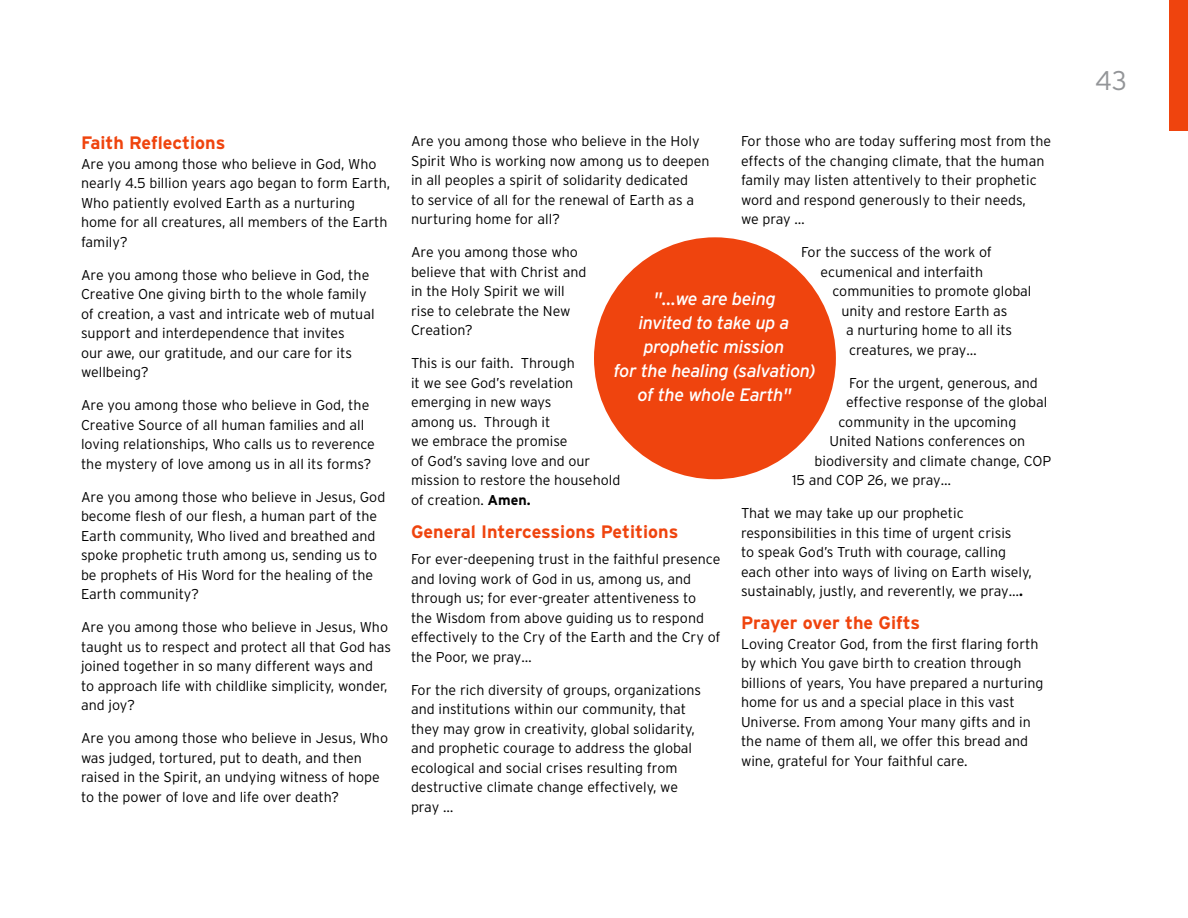
<style>
.page{position:relative;width:1188px;height:918px;background:#fff}
.page>*{position:absolute;margin:0;border:0;box-sizing:border-box;transform-origin:0 0}
.t1{font:300 27px "Interstate";color:#939598}
.t2{font:italic 18px/24px "Interstate";letter-spacing:-.02em;color:#fff;text-align:center}
.t3{font:700 18px "Interstate";color:#ef440e}
.t4{font:300 14.25px/19.5px "Interstate";color:#000}
.s1{font-weight:700}
</style>
<div class="page">
<div style="left:1169px;top:0;width:19px;height:131px;background:#ef440e"></div>
<div style="left:594px;top:237px;width:242px;height:242px;background:#ef440e;border-radius:50%"></div>
<p class="t3" style="left:81px;top:133px;width:146px">Faith Reflections</p>
<p class="t4" style="left:81px;top:154px;width:311px">Are you among those who believe in God, Who nearly 4.5 billion years ago began to form Earth, Who patiently evolved Earth as a nurturing home for all creatures, all members of the Earth family?</p>
<p class="t4" style="left:81px;top:265px;width:295px">Are you among those who believe in God, the Creative One giving birth to the whole family of creation, a vast and intricate web of mutual support and interdependence that invites<br>our awe, our gratitude, and our care for its wellbeing?</p>
<p class="t4" style="left:81px;top:395px;width:295px">Are you among those who believe in God, the Creative Source of all human families and all loving relationships, Who calls us to reverence the mystery of love among us in all its forms?</p>
<p class="t4" style="left:81px;top:487px;width:306px">Are you among those who believe in Jesus, God become flesh of our flesh, a human part of the Earth community, Who lived and breathed and spoke prophetic truth among us, sending us to be prophets of His Word for the healing of the Earth community?</p>
<p class="t4" style="left:81px;top:617px;width:312px">Are you among those who believe in Jesus, Who taught us to respect and protect all that God has joined together in so many different ways and<br>to approach life with childlike simplicity, wonder, and joy?</p>
<p class="t4" style="left:81px;top:728px;width:309px">Are you among those who believe in Jesus, Who was judged, tortured, put to death, and then raised in the Spirit, an undying witness of hope to the power of love and life over death?</p>
<p class="t4" style="left:411px;top:131px;width:300px">Are you among those who believe in the Holy Spirit Who is working now among us to deepen in all peoples a spirit of solidarity dedicated<br>to service of all for the renewal of Earth as a nurturing home for all?</p>
<p class="t4" style="left:411px;top:242px;width:177px">Are you among those who believe that with Christ and in the Holy Spirit we will rise to celebrate the New<br>Creation?</p>
<p class="t4" style="left:411px;top:353px;width:211px">This is our faith. Through<br>it we see God’s revelation emerging in new ways<br>among us. Through it<br>we embrace the promise<br>of God’s saving love and our mission to restore the household of creation. <span class="s1">Amen.</span></p>
<p class="t3" style="left:411px;top:522px;width:269px">General Intercessions Petitions</p>
<p class="t4" style="left:411px;top:549px;width:311px">For ever-deepening trust in the faithful presence and loving work of God in us, among us, and through us; for ever-greater attentiveness to the Wisdom from above guiding us to respond effectively to the Cry of the Earth and the Cry of the Poor, we pray…</p>
<p class="t4" style="left:411px;top:680px;width:292px">For the rich diversity of groups, organizations and institutions within our community, that they may grow in creativity, global solidarity, and prophetic courage to address the global ecological and social crises resulting from destructive climate change effectively, we pray …</p>
<p class="t4" style="left:741px;top:131px;width:312px">For those who are today suffering most from the effects of the changing climate, that the human family may listen attentively to their prophetic word and respond generously to their needs,<br>we pray …</p>
<p class="t4" style="left:801px;top:242px;width:193px">For the success of the work of</p>
<p class="t4" style="left:821px;top:262px;width:164px">ecumenical and interfaith</p>
<p class="t4" style="left:833px;top:281px;width:201px">communities to promote global</p>
<p class="t4" style="left:842px;top:301px;width:168px">unity and restore Earth as</p>
<p class="t4" style="left:846px;top:320px;width:168px">a nurturing home to all its</p>
<p class="t4" style="left:849px;top:340px;width:129px">creatures, we pray…</p>
<p class="t4" style="left:849px;top:373px;width:190px">For the urgent, generous, and</p>
<p class="t4" style="left:846px;top:392px;width:203px">effective response of the global</p>
<p class="t4" style="left:839px;top:412px;width:179px">community in the upcoming</p>
<p class="t4" style="left:830px;top:431px;width:197px">United Nations conferences on</p>
<p class="t4" style="left:815px;top:451px;width:238px">biodiversity and climate change, COP</p>
<p class="t4" style="left:792px;top:470px;width:160px">15 and COP 26, we pray…</p>
<p class="t4" style="left:741px;top:503px;width:293px">That we may take up our prophetic responsibilities in this time of urgent crisis<br>to speak God’s Truth with courage, calling each other into ways of living on Earth wisely, sustainably, justly, and reverently, we pray…<span class="s1">.</span></p>
<p class="t3" style="left:741px;top:613px;width:181px">Prayer over the Gifts</p>
<p class="t4" style="left:741px;top:634px;width:304px">Loving Creator God, from the first flaring forth by which You gave birth to creation through billions of years, You have prepared a nurturing home for us and a special place in this vast Universe. From among Your many gifts and in the name of them all, we offer this bread and wine, grateful for Your faithful care.</p>
<p class="t2" style="left:614px;top:287px;width:204px">"…we are being<br>invited to take up a prophetic mission<br>for the healing (salvation) of the whole Earth"</p>
<h1 class="t1" style="left:1095px;top:65px;width:34px">43</h1>
</div>
